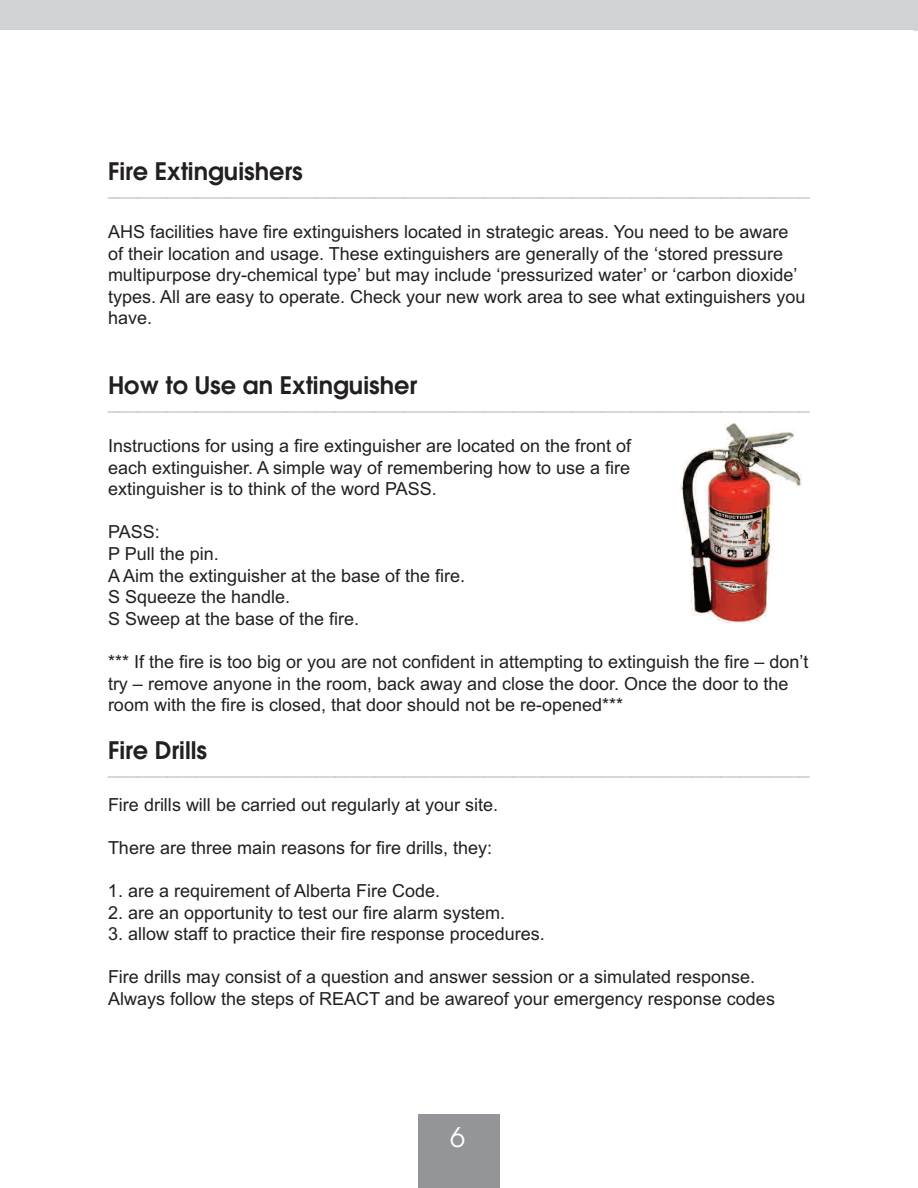
<style>
.page{position:relative;width:918px;height:1188px;background:#fff}
.page>*{position:absolute;margin:0;border:0;box-sizing:border-box;transform-origin:0 0}
.t1{font:27px "Avant Garde";color:#fff}
.t2{font:600 24px "Avant Garde";color:#231f20}
.t3{font:18px/21.6px "Arial";color:#231f20}
.t4{font:18px "Arial";color:#bcbdc0}
</style>
<div class="page">
<div style="left:418px;top:1114px;width:82px;height:74px;background:#939598"></div>
<div style="left:0;top:0;width:918px;height:30px;background:#d1d2d4"></div>
<hr style="left:914px;top:0;width:4px;height:31px;background:#d1d2d4">
<img style="left:680px;top:423px;width:123px;height:201px">
<h2 class="t2" style="left:108px;top:162px;width:196px">Fire Extinguishers</h2>
<p class="t4" style="left:108px;top:178px;width:703px">_______________________________________________________________________</p>
<p class="t3" style="left:108px;top:221px;width:699px">AHS facilities have fire extinguishers located in strategic areas. You need to be aware of their location and usage. These extinguishers are generally of the ‘stored pressure multipurpose dry-chemical type’ but may include ‘pressurized water’ or ‘carbon dioxide’ types. All are easy to operate. Check your new work area to see what extinguishers you have.</p>
<h2 class="t2" style="left:108px;top:376px;width:311px">How to Use an Extinguisher</h2>
<p class="t4" style="left:108px;top:392px;width:703px">_______________________________________________________________________</p>
<p class="t3" style="left:108px;top:435px;width:525px;text-align:justify">Instructions for using a fire extinguisher are located on the front of each extinguisher. A simple way of remembering how to use a fire extinguisher is to think of the word PASS.</p>
<p class="t3" style="left:108px;top:521px;width:359px">PASS:<br>P Pull the pin.<br>A Aim the extinguisher at the base of the fire.<br>S Squeeze the handle.<br>S Sweep at the base of the fire.</p>
<p class="t3" style="left:108px;top:651px;width:702px">*** If the fire is too big or you are not confident in attempting to extinguish the fire – don’t try – remove anyone in the room, back away and close the door. Once the door to the room with the fire is closed, that door should not be re-opened***</p>
<h2 class="t2" style="left:108px;top:741px;width:101px">Fire Drills</h2>
<p class="t4" style="left:108px;top:757px;width:703px">_______________________________________________________________________</p>
<p class="t3" style="left:108px;top:794px;width:392px">Fire drills will be carried out regularly at your site.</p>
<p class="t3" style="left:108px;top:837px;width:386px">There are three main reasons for fire drills, they:</p>
<p class="t3" style="left:108px;top:880px;width:334px">1. are a requirement of Alberta Fire Code.</p>
<p class="t3" style="left:108px;top:902px;width:399px">2. are an opportunity to test our fire alarm system.</p>
<p class="t3" style="left:108px;top:923px;width:438px">3. allow staff to practice their fire response procedures.</p>
<p class="t3" style="left:108px;top:966px;width:669px">Fire drills may consist of a question and answer session or a simulated response.<br>Always follow the steps of REACT and be awareof your emergency response codes</p>
<h1 class="t1" style="left:450px;top:1127px;width:16px">6</h1>
</div>
